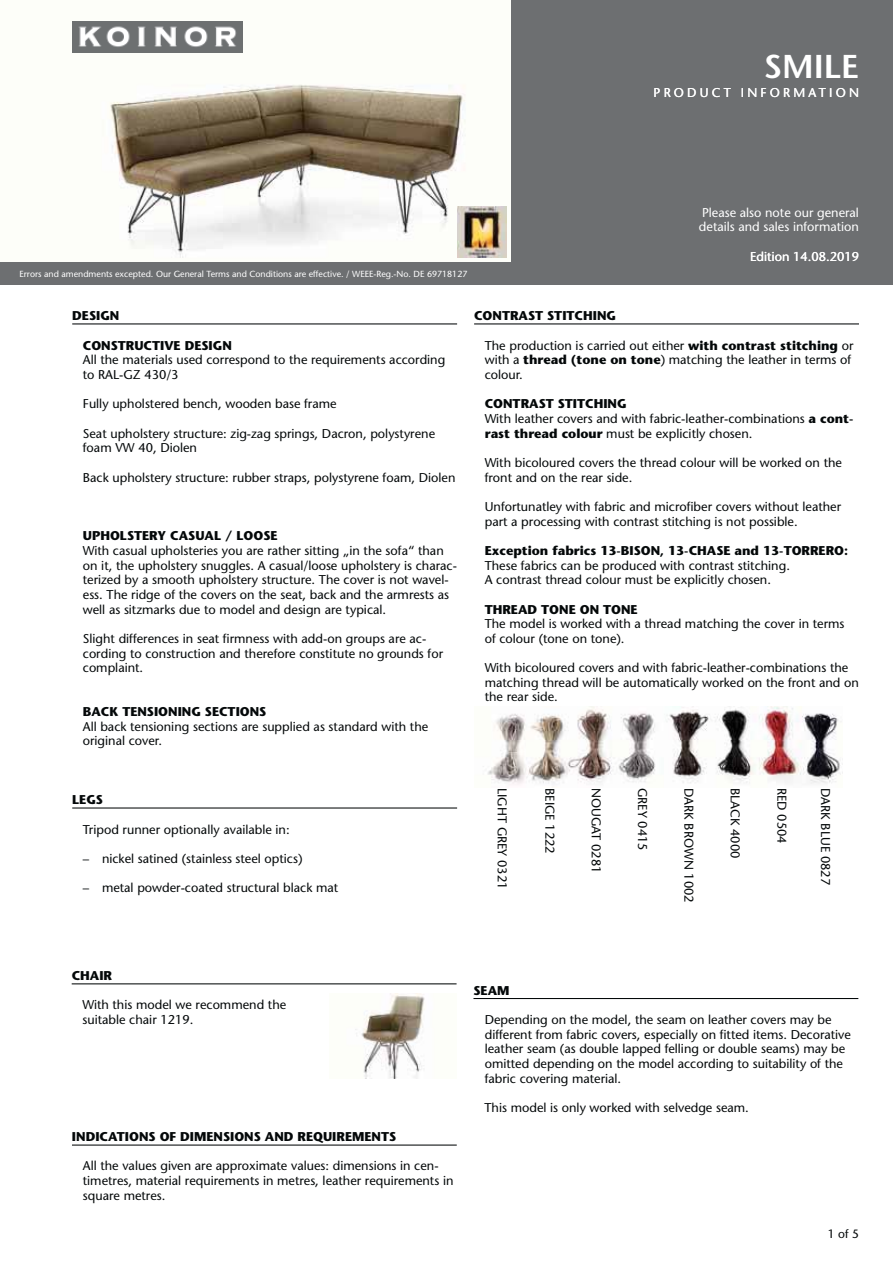
<style>
.page{position:relative;width:893px;height:1263px;background:#fff}
.page>*{position:absolute;margin:0;border:0;box-sizing:border-box;transform-origin:0 0}
.t1{font:600 33px "Stone Sans";color:#fff}
.t2{font:12.75px/14.7px "Stone Sans";color:#040809}
.t3{font:700 12.75px "Stone Sans";color:#040809}
.t4{font:12.75px/14.7px "Stone Sans";color:#fff}
.t5{font:12.75px "Stone Sans";letter-spacing:.25em;color:#fff}
.t6{font:12px "Stone Sans";color:#040809}
.t7{font:8.85px "Stone Sans";color:#fff}
.s1{font-weight:700}
</style>
<div class="page">
<svg style="left:0;top:0;width:893px;height:285px;fill:#6d6f71"></svg>
<hr style="left:72px;top:323px;width:385px;height:1px;background:#040809">
<hr style="left:72px;top:807px;width:385px;height:2px;background:#040809">
<hr style="left:72px;top:983px;width:384px;height:1px;background:#040809">
<hr style="left:473px;top:998px;width:385px;height:1px;background:#040809">
<hr style="left:72px;top:1145px;width:385px;height:1px;background:#040809">
<img style="left:72px;top:21px;width:170px;height:31px">
<img style="left:457px;top:206px;width:49px;height:51px">
<img style="left:355px;top:993px;width:70px;height:85px">
<hr style="left:474px;top:323px;width:385px;height:1px;background:#040809">
<img style="left:483px;top:707px;width:358px;height:81px">
<h1 class="t1" style="left:764px;top:54px;width:97px">SMILE</h1>
<p class="t5" style="left:654px;top:87px;width:207px">PRODUCT INFORMATION</p>
<p class="t4" style="left:699px;top:206px;width:162px">Please also note our general details and sales information</p>
<p class="t7" style="left:20px;top:270px;width:449px">Errors and amendments excepted. Our General Terms and Conditions are effective. / WEEE-Reg.-No. DE 69718127</p>
<p class="t4" style="left:750px;top:251px;width:110px">Edition 14.08.2019</p>
<p class="t3" style="left:72px;top:311px;width:49px">DESIGN</p>
<p class="t3" style="left:83px;top:340px;width:150px">CONSTRUCTIVE DESIGN</p>
<p class="t2" style="left:83px;top:354px;width:364px">All the materials used correspond to the requirements according to RAL-GZ 430/3</p>
<p class="t2" style="left:83px;top:398px;width:255px">Fully upholstered bench, wooden base frame</p>
<p class="t2" style="left:83px;top:427px;width:354px">Seat upholstery structure: zig-zag springs, Dacron, polystyrene foam VW 40, Diolen</p>
<p class="t2" style="left:83px;top:471px;width:374px">Back upholstery structure: rubber straps, polystyrene foam, Diolen</p>
<p class="t3" style="left:83px;top:531px;width:196px">UPHOLSTERY CASUAL / LOOSE</p>
<p class="t2" style="left:83px;top:545px;width:376px">With casual upholsteries you are rather sitting „in the sofa“ than on it, the upholstery snuggles. A casual/loose upholstery is charac&shy;terized by a smooth upholstery structure. The cover is not wavel&shy;ess. The ridge of the covers on the seat, back and the armrests as well as sitzmarks due to model and design are typical.</p>
<p class="t2" style="left:83px;top:632px;width:362px">Slight differences in seat firmness with add-on groups are ac&shy;cording to construction and therefore constitute no grounds for complaint.</p>
<p class="t3" style="left:83px;top:707px;width:185px">BACK TENSIONING SECTIONS</p>
<p class="t2" style="left:83px;top:720px;width:347px">All back tensioning sections are supplied as standard with the original cover.</p>
<p class="t3" style="left:72px;top:795px;width:32px">LEGS</p>
<p class="t2" style="left:83px;top:823px;width:208px">Tripod runner optionally available in:</p>
<p class="t2" style="left:83px;top:853px;width:221px">– nickel satined (stainless steel optics)</p>
<p class="t2" style="left:83px;top:882px;width:257px">– metal powder-coated structural black mat</p>
<p class="t3" style="left:474px;top:311px;width:143px">CONTRAST STITCHING</p>
<p class="t2" style="left:485px;top:339px;width:370px">The production is carried out either <span class="s1">with contrast stitching</span> or with a <span class="s1">thread (tone on tone</span>) matching the leather in terms of colour.</p>
<p class="t2" style="left:485px;top:398px;width:370px"><span class="s1">CONTRAST STITCHING<br></span>With leather covers and with fabric-leather-combinations <span class="s1">a cont&shy;rast thread colour</span> must be explicitly chosen.</p>
<p class="t2" style="left:485px;top:457px;width:359px">With bicoloured covers the thread colour will be worked on the front and on the rear side.</p>
<p class="t2" style="left:485px;top:501px;width:358px">Unfortunatley with fabric and microfiber covers without leather part a processing with contrast stitching is not possible.</p>
<p class="t3" style="left:485px;top:546px;width:365px">Exception fabrics 13-BISON, 13-CHASE and 13-TORRERO:</p>
<p class="t2" style="left:485px;top:559px;width:307px">These fabrics can be produced with contrast stitching.<br>A contrast thread colour must be explicitly chosen.</p>
<p class="t3" style="left:485px;top:604px;width:154px">THREAD TONE ON TONE</p>
<p class="t2" style="left:485px;top:618px;width:361px">The model is worked with a thread matching the cover in terms of colour (tone on tone).</p>
<p class="t2" style="left:485px;top:662px;width:376px">With bicoloured covers and with fabric-leather-combinations the matching thread will be automatically worked on the front and on the rear side.</p>
<p class="t2" style="left:508px;top:788px;width:103px;rotate:90deg">LIGHT GREY 0321</p>
<p class="t2" style="left:556px;top:788px;width:67px;rotate:90deg">BEIGE 1222</p>
<p class="t2" style="left:602px;top:788px;width:87px;rotate:90deg">NOUGAT 0281</p>
<p class="t2" style="left:648px;top:788px;width:64px;rotate:90deg">GREY 0415</p>
<p class="t2" style="left:695px;top:788px;width:116px;rotate:90deg">DARK BROWN 1002</p>
<p class="t2" style="left:741px;top:788px;width:72px;rotate:90deg">BLACK 4000</p>
<p class="t2" style="left:788px;top:788px;width:57px;rotate:90deg">RED 0504</p>
<p class="t2" style="left:831px;top:788px;width:99px;rotate:90deg">DARK BLUE 0827</p>
<p class="t3" style="left:72px;top:971px;width:42px">CHAIR</p>
<p class="t2" style="left:83px;top:999px;width:205px">With this model we recommend the suitable chair 1219.</p>
<p class="t3" style="left:72px;top:1132px;width:326px">INDICATIONS OF DIMENSIONS AND REQUIREMENTS</p>
<p class="t2" style="left:83px;top:1160px;width:372px">All the values given are approximate values: dimensions in cen&shy;timetres, material requirements in metres, leather requirements in square metres.</p>
<p class="t3" style="left:473px;top:985px;width:38px">SEAM</p>
<p class="t2" style="left:485px;top:1013px;width:368px">Depending on the model, the seam on leather covers may be different from fabric covers, especially on fitted items. Decorative leather seam (as double lapped felling or double seams) may be omitted depending on the model according to suitability of the fabric covering material.</p>
<p class="t2" style="left:484px;top:1101px;width:266px">This model is only worked with selvedge seam.</p>
<p class="t6" style="left:828px;top:1229px;width:33px">1 of 5</p>
</div>
